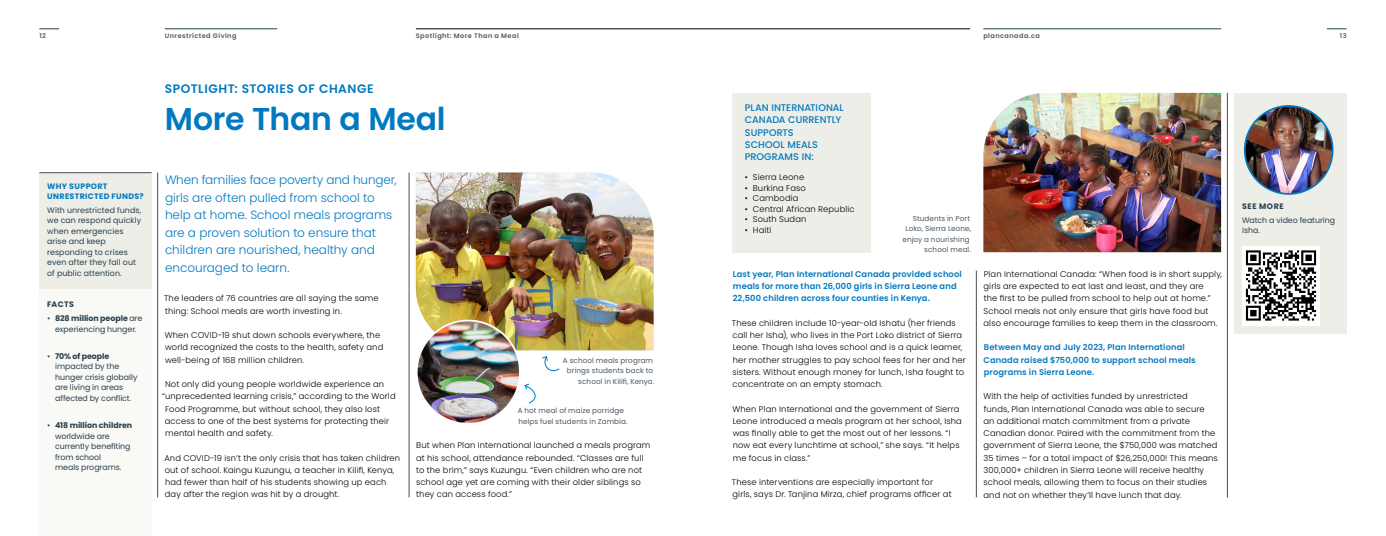
<style>
.page{position:relative;width:1386px;height:536px;background:#fff}
.page>*{position:absolute;margin:0;border:0;box-sizing:border-box;transform-origin:0 0}
.t1{font:600 31.5px "Poppins";letter-spacing:-.01em;color:#0079c1}
.t2{font:600 12.25px "Poppins";letter-spacing:.04em;color:#0079c1}
.t3{font:300 12.08px/17.5px "Poppins";color:#0079c1}
.t4{font:500 9.62px/12.2px "Poppins";color:#0079c1}
.t5{font:300 8.31px/12.2px "Poppins";letter-spacing:.02em;color:#000}
.t6{font:600 8.31px/12.2px "Poppins";letter-spacing:.015em;color:#0079c1}
.t7{font:600 8.31px/12.2px "Poppins";letter-spacing:.015em;color:#0b79bf}
.t8{font:7.88px/10.5px "Poppins";letter-spacing:-.005em;color:#29404e}
.t9{font:700 7.88px/10.5px "Poppins";letter-spacing:.045em;color:#0079c1}
.t10{font:700 7.88px "Poppins";letter-spacing:.065em;color:#29404e}
.t11{font:7.17px/10.5px "Poppins";letter-spacing:.01em;color:#4b5864;text-align:right}
.t12{font:600 6.56px "Poppins";letter-spacing:.065em;color:#58595b}
.s1{font-weight:700}
</style>
<div class="page">
<svg style="left:524px;top:383px;width:12px;height:20px"></svg>
<svg style="left:542px;top:356px;width:18px;height:16px"></svg>
<div style="left:39px;top:172px;width:113px;height:117px;background:#eeeee8"></div>
<hr style="left:158px;top:172px;width:1px;height:325px;background:#4d4d4f">
<hr style="left:409px;top:172px;width:1px;height:325px;background:#4d4d4f">
<hr style="left:976px;top:270px;width:1px;height:227px;background:#4d4d4f">
<hr style="left:1227px;top:93px;width:1px;height:404px;background:#4d4d4f">
<div style="left:39px;top:289px;width:113px;height:247px;background:#f9f9f6"></div>
<div style="left:1234px;top:93px;width:113px;height:240px;background:#eeeee8"></div>
<img style="left:416px;top:172px;width:238px;height:178px">
<img style="left:983px;top:93px;width:238px;height:159px">
<div style="left:732px;top:93px;width:139px;height:159px;background:#eeeee8"></div>
<div style="left:1242px;top:246px;width:78px;height:79px;background:#fff"></div>
<svg style="left:1246px;top:250px;width:70px;height:70px"></svg>
<hr style="left:39px;top:172px;width:113px;height:1px;background:#4d4d4f">
<img style="left:1245px;top:106px;width:88px;height:88px;border-radius:44px">
<div style="left:1244px;top:105px;width:90px;height:90px;border:2px solid #0079c1;border-radius:50%"></div>
<img style="left:417px;top:320px;width:103px;height:103px;border-radius:52px">
<div style="left:416px;top:319px;width:105px;height:105px;border:2px solid #fff;border-radius:50%"></div>
<hr style="left:983px;top:29px;width:238px;height:1px;background:#29404e">
<svg style="left:1327px;top:29px;width:20px;height:1px"></svg>
<hr style="left:165px;top:29px;width:112px;height:1px;background:#29404e">
<svg style="left:39px;top:29px;width:20px;height:1px"></svg>
<hr style="left:416px;top:29px;width:554px;height:1px;background:#000">
<p class="t12" style="left:39px;top:32px;width:8px">12</p>
<p class="t12" style="left:165px;top:32px;width:73px">Unrestricted Giving</p>
<p class="t12" style="left:416px;top:32px;width:104px">Spotlight: More Than a Meal</p>
<p class="t12" style="left:983px;top:32px;width:58px">plancanada.ca</p>
<p class="t12" style="left:1340px;top:32px;width:8px">13</p>
<p class="t9" style="left:47px;top:181px;width:98px">WHY SUPPORT<br>UNRESTRICTED FUNDS?</p>
<p class="t8" style="left:47px;top:205px;width:95px">With unrestricted funds, we can respond quickly when emergencies arise and keep responding to crises even after they fall out of public attention.</p>
<p class="t10" style="left:47px;top:300px;width:28px">FACTS</p>
<p class="t8" style="left:47px;top:313px;width:97px;text-align:center">• <span class="s1">828 million people</span> are experiencing hunger.</p>
<p class="t8" style="left:55px;top:351px;width:84px;text-indent:-8px">• <span class="s1">70% of people </span>impacted by the hunger crisis globally are living in areas affected by conflict.</p>
<p class="t8" style="left:55px;top:420px;width:79px;text-indent:-8px">• <span class="s1">418 million children </span>worldwide are currently benefiting from school<br>meals programs.</p>
<h2 class="t2" style="left:165px;top:81px;width:210px">SPOTLIGHT: STORIES OF CHANGE</h2>
<h1 class="t1" style="left:165px;top:100px;width:282px">More Than a Meal</h1>
<h3 class="t3" style="left:165px;top:171px;width:233px">When families face poverty and hunger, girls are often pulled from school to help at home. School meals programs are a proven solution to ensure that children are nourished, healthy and encouraged to learn.</h3>
<p class="t5" style="left:164px;top:292px;width:216px">The leaders of 76 countries are all saying the same thing: School meals are worth investing in.</p>
<p class="t5" style="left:165px;top:329px;width:220px">When COVID-19 shut down schools everywhere, the world recognized the costs to the health, safety and well-being of 168 million children.</p>
<p class="t5" style="left:165px;top:378px;width:221px">Not only did young people worldwide experience an</p>
<p class="t5" style="left:162px;top:390px;width:235px">“unprecedented learning crisis,” according to the World</p>
<p class="t5" style="left:165px;top:402px;width:217px">Food Programme, but without school, they also lost</p>
<p class="t5" style="left:165px;top:415px;width:226px">access to one of the best systems for protecting their</p>
<p class="t5" style="left:165px;top:427px;width:109px">mental health and safety.</p>
<p class="t5" style="left:164px;top:451px;width:237px">And COVID-19 isn’t the only crisis that has taken children out of school. Kaingu Kuzungu, a teacher in Kilifi, Kenya, had fewer than half of his students showing up each day after the region was hit by a drought.</p>
<p class="t11" style="left:563px;top:355px;width:93px">A school meals program brings students back to school in Kilifi, Kenya.</p>
<p class="t11" style="left:518px;top:405px;width:111px;text-align:left">A hot meal of maize porridge helps fuel students in Zambia.</p>
<p class="t5" style="left:416px;top:439px;width:236px">But when Plan International launched a meals program at his school, attendance rebounded. “Classes are full to the brim,” says Kuzungu. “Even children who are not school age yet are coming with their older siblings so they can access food.”</p>
<p class="t4" style="left:745px;top:102px;width:100px">PLAN INTERNATIONAL<br>CANADA CURRENTLY<br>SUPPORTS<br>SCHOOL MEALS<br>PROGRAMS IN:</p>
<p class="t5" style="left:745px;top:171px;width:61px">• Sierra Leone</p>
<p class="t5" style="left:745px;top:182px;width:62px">• Burkina Faso</p>
<p class="t5" style="left:745px;top:192px;width:55px">• Cambodia</p>
<p class="t5" style="left:745px;top:203px;width:111px">• Central African Republic</p>
<p class="t5" style="left:745px;top:213px;width:63px">• South Sudan</p>
<p class="t5" style="left:745px;top:224px;width:28px">• Haiti</p>
<p class="t11" style="left:902px;top:213px;width:70px">Students in Port<br>Loko, Sierra Leone, enjoy a nourishing school meal.</p>
<p class="t6" style="left:733px;top:268px;width:231px">Last year, Plan International Canada provided school meals for more than 26,000 girls in Sierra Leone and<br>22,500 children across four counties in Kenya.</p>
<p class="t5" style="left:732px;top:317px;width:236px">These children include 10-year-old Ishatu (her friends call her Isha), who lives in the Port Loko district of Sierra Leone. Though Isha loves school and is a quick learner, her mother struggles to pay school fees for her and her sisters. Without enough money for lunch, Isha fought to concentrate on an empty stomach.</p>
<p class="t5" style="left:732px;top:402px;width:231px">When Plan International and the government of Sierra Leone introduced a meals program at her school, Isha was finally able to get the most out of her lessons. “I now eat every lunchtime at school,” she says. “It helps me focus in class.”</p>
<p class="t5" style="left:732px;top:476px;width:221px">These interventions are especially important for girls, says Dr. Tanjina Mirza, chief programs officer at</p>
<p class="t5" style="left:984px;top:268px;width:240px">Plan International Canada: “When food is in short supply, girls are expected to eat last and least, and they are<br>the first to be pulled from school to help out at home.” School meals not only ensure that girls have food but also encourage families to keep them in the classroom.</p>
<p class="t7" style="left:984px;top:341px;width:214px">Between May and July 2023, Plan International<br>Canada raised $750,000 to support school meals programs in Sierra Leone.</p>
<p class="t5" style="left:983px;top:390px;width:236px">With the help of activities funded by unrestricted<br>funds, Plan International Canada was able to secure<br>an additional match commitment from a private Canadian donor. Paired with the commitment from the government of Sierra Leone, the $750,000 was matched 35 times – for a total impact of $26,250,000! This means 300,000+ children in Sierra Leone will receive healthy school meals, allowing them to focus on their studies and not on whether they’ll have lunch that day.</p>
<p class="t10" style="left:1242px;top:202px;width:43px">SEE MORE</p>
<p class="t8" style="left:1242px;top:215px;width:94px">Watch a video featuring<br>Isha.</p>
</div>
